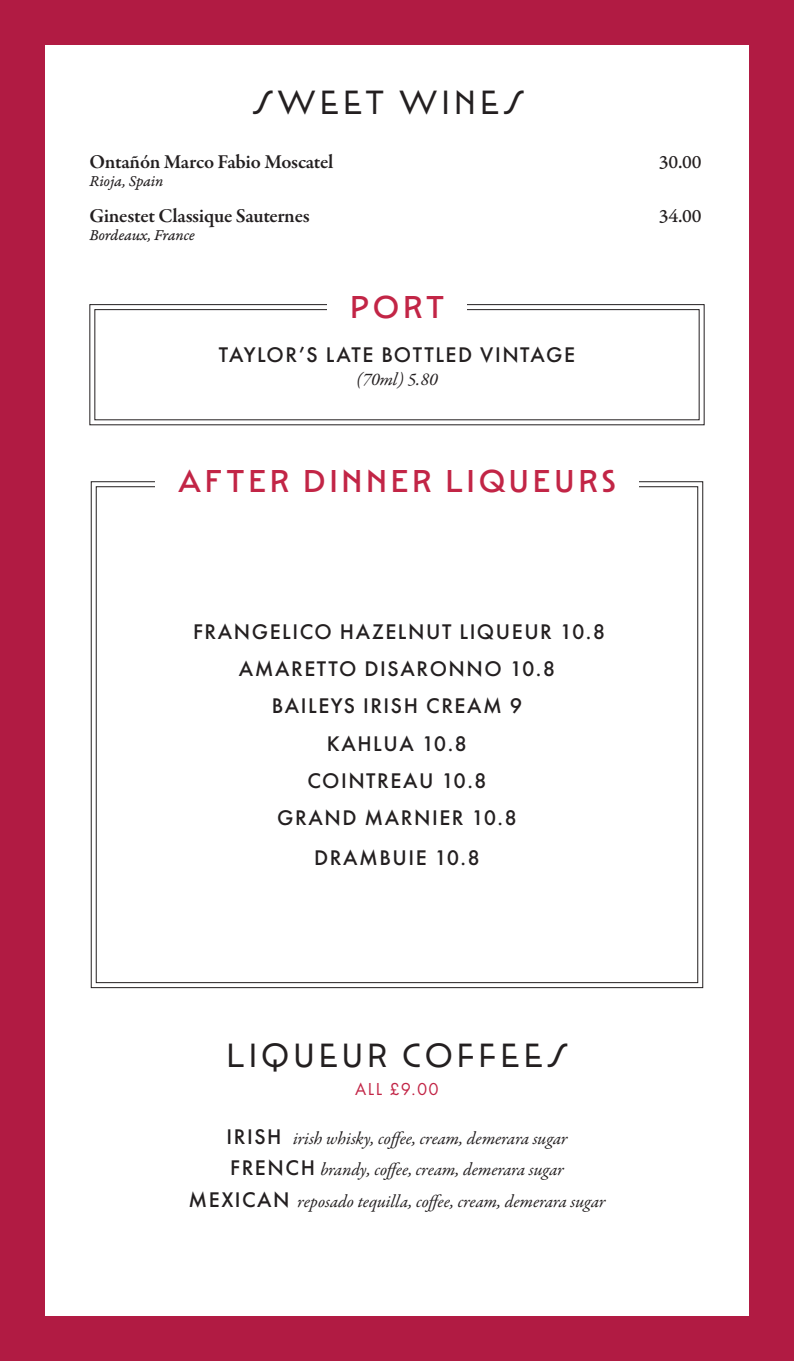
<style>
.page{position:relative;width:794px;height:1361px;background:#b11b43}
.page>*{position:absolute;margin:0;border:0;box-sizing:border-box;transform-origin:0 0}
.t1{font:34px "Mendl Sans Dawn";letter-spacing:.12em;color:#231f20}
.t2{font:500 32px "Mendl Sans Dusk";letter-spacing:.12em;color:#c22546}
.t3{font:500 22px/37.4px "Futura PT";letter-spacing:.07em;color:#231f20;text-align:center}
.t4{font:600 22px "Futura PT";color:#c22546}
.t5{font:600 20px "Garamond Premr Pro";letter-spacing:-.015em;color:#231f20}
.t6{font:20px "Garamond Premr Pro Capt";letter-spacing:-.01em;color:#231f20}
.t7{font:italic 18px/31.6px "Garamond Premr Pro";color:#231f20;text-align:center}
.t8{font:18px "Futura PT";color:#c22546}
.t9{font:16px "Garamond Premr Pro It Capt";letter-spacing:-.01em;color:#231f20}
.s1{font-family:"Futura PT";font-weight:500;font-style:normal;font-size:22px}
</style>
<div class="page">
<div style="left:45px;top:45px;width:703px;height:1270px;background:#fff"></div>
<svg style="left:90px;top:481px;width:613px;height:507px"></svg>
<svg style="left:89px;top:304px;width:616px;height:122px"></svg>
<div style="left:94px;top:309px;width:605px;height:111px;border:1px solid #231f20"></div>
<div style="left:327px;top:273px;width:139px;height:67px;background:#fff"></div>
<div style="left:155px;top:447px;width:483px;height:68px;background:#fff"></div>
<h1 class="t1" style="left:253px;top:82px;width:272px">SWEET WINES</h1>
<p class="t5" style="left:89px;top:149px;width:245px">Ontañón Marco Fabio Moscatel</p>
<p class="t6" style="left:659px;top:149px;width:44px">30.00</p>
<p class="t9" style="left:89px;top:171px;width:76px">Rioja, Spain</p>
<p class="t5" style="left:89px;top:203px;width:222px">Ginestet Classique Sauternes</p>
<p class="t6" style="left:659px;top:203px;width:44px">34.00</p>
<p class="t9" style="left:89px;top:225px;width:107px">Bordeaux, France</p>
<h2 class="t2" style="left:350px;top:287px;width:95px">PORT</h2>
<p class="t4" style="left:367px;top:290px;width:61px">PORT</p>
<p class="t3" style="left:219px;top:336px;width:357px">TAYLOR’S LATE BOTTLED VINTAGE</p>
<p class="t7" style="left:356px;top:364px;width:83px">(70ml) 5.80</p>
<h2 class="t2" style="left:178px;top:462px;width:439px">AFTER DINNER LIQUEURS</h2>
<p class="t3" style="left:193px;top:612px;width:414px">FRANGELICO HAZELNUT LIQUEUR 10.8<br>AMARETTO DISARONNO 10.8<br>BAILEYS IRISH CREAM 9<br>KAHLUA 10.8<br>COINTREAU 10.8<br>GRAND MARNIER 10.8</p>
<p class="t3" style="left:314px;top:838px;width:167px">DRAMBUIE 10.8</p>
<h1 class="t1" style="left:226px;top:1034px;width:342px">LIQUEUR COFFEES</h1>
<p class="t8" style="left:355px;top:1078px;width:85px">ALL £9.00</p>
<p class="t7" style="left:188px;top:1123px;width:418px"><span class="s1">IRISH</span> irish whisky, coffee, cream, demerara sugar<br><span class="s1">FRENCH</span> brandy, coffee, cream, demerara sugar<br><span class="s1">MEXICAN</span> reposado tequilla, coffee, cream, demerara sugar</p>
</div>
